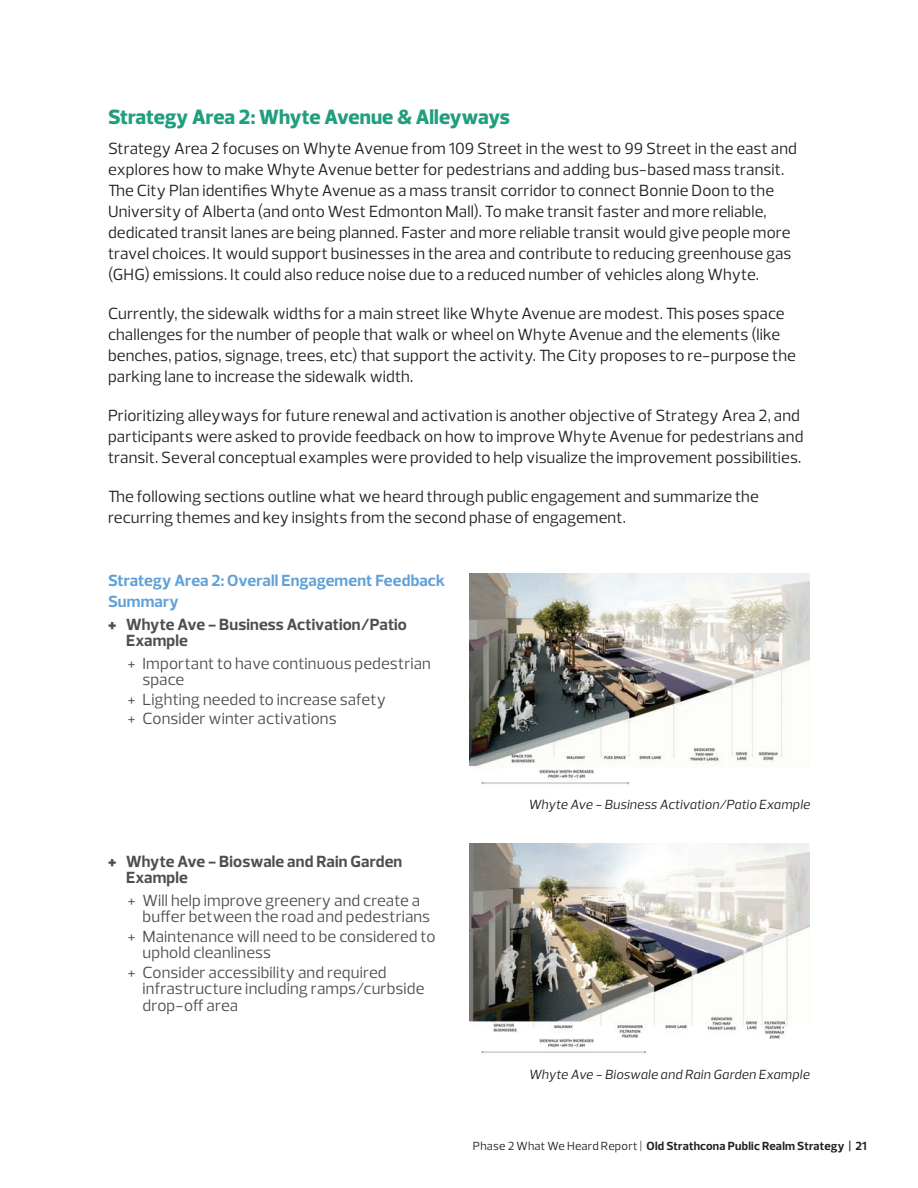
<style>
.page{position:relative;width:918px;height:1188px;background:#fff}
.page>*{position:absolute;margin:0;border:0;box-sizing:border-box;transform-origin:0 0}
.Header_4{font:800 21px "Prelo";letter-spacing:-.005em;color:#209e7f}
.Body{font:16.5px/21px "Prelo";letter-spacing:.005em;color:#231f20}
.t1{font:16.5px/16.5px "Prelo";letter-spacing:.005em;color:#4f4d50}
.t2{font:700 16.5px/16.5px "Prelo";letter-spacing:.01em;color:#4f4d50}
.Header_5{font:700 16.5px/21px "Prelo";letter-spacing:.005em;color:#61a1d7}
.t3{font:italic 13.5px "Prelo";letter-spacing:.005em;color:#231f20}
.t4{font:700 12px "Prelo";letter-spacing:.015em;color:#231f20}
.s1{font-weight:900}
.s2{font-weight:400}
</style>
<div class="page">
<img style="left:470px;top:574px;width:340px;height:211px">
<img style="left:470px;top:843px;width:340px;height:211px">
<p class="Header_4" style="left:108px;top:104px;width:403px">Strategy Area 2: Whyte Avenue &amp; Alleyways</p>
<p class="Body" style="left:108px;top:138px;width:691px">Strategy Area 2 focuses on Whyte Avenue from 109 Street in the west to 99 Street in the east and explores how to make Whyte Avenue better for pedestrians and adding bus-based mass transit.<br>The City Plan identifies Whyte Avenue as a mass transit corridor to connect Bonnie Doon to the University of Alberta (and onto West Edmonton Mall). To make transit faster and more reliable, dedicated transit lanes are being planned. Faster and more reliable transit would give people more travel choices. It would support businesses in the area and contribute to reducing greenhouse gas (GHG) emissions. It could also reduce noise due to a reduced number of vehicles along Whyte.</p>
<p class="Body" style="left:108px;top:303px;width:690px">Currently, the sidewalk widths for a main street like Whyte Avenue are modest. This poses space challenges for the number of people that walk or wheel on Whyte Avenue and the elements (like benches, patios, signage, trees, etc) that support the activity. The City proposes to re-purpose the parking lane to increase the sidewalk width.</p>
<p class="Body" style="left:108px;top:405px;width:697px">Prioritizing alleyways for future renewal and activation is another objective of Strategy Area 2, and participants were asked to provide feedback on how to improve Whyte Avenue for pedestrians and transit. Several conceptual examples were provided to help visualize the improvement possibilities.</p>
<p class="Body" style="left:108px;top:486px;width:652px">The following sections outline what we heard through public engagement and summarize the recurring themes and key insights from the second phase of engagement.</p>
<p class="Header_5" style="left:108px;top:570px;width:339px">Strategy Area 2: Overall Engagement Feedback<br>Summary</p>
<p class="t2" style="left:126px;top:616px;width:282px;text-indent:-18px"><span class="s1">+</span> Whyte Ave - Business Activation/Patio<br>Example</p>
<p class="t1" style="left:142px;top:655px;width:290px;text-indent:-15px">+ Important to have continuous pedestrian space</p>
<p class="t1" style="left:128px;top:691px;width:260px">+ Lighting needed to increase safety</p>
<p class="t1" style="left:128px;top:711px;width:211px">+ Consider winter activations</p>
<p class="t2" style="left:126px;top:853px;width:278px;text-indent:-18px"><span class="s1">+</span> Whyte Ave - Bioswale and Rain Garden<br>Example</p>
<p class="t1" style="left:142px;top:892px;width:289px;text-indent:-15px">+ Will help improve greenery and create a buffer between the road and pedestrians</p>
<p class="t1" style="left:142px;top:928px;width:294px;text-indent:-15px">+ Maintenance will need to be considered to uphold cleanliness</p>
<p class="t1" style="left:142px;top:964px;width:283px;text-indent:-15px">+ Consider accessibility and required infrastructure including ramps/curbside drop-off area</p>
<p class="t3" style="left:529px;top:797px;width:283px">Whyte Ave - Business Activation/Patio Example</p>
<p class="t3" style="left:529px;top:1066px;width:282px">Whyte Ave - Bioswale and Rain Garden Example</p>
<p class="t4" style="left:473px;top:1139px;width:395px"><span class="s2">Phase 2 What We Heard Report |</span> Old Strathcona Public Realm Strategy | 21</p>
</div>
